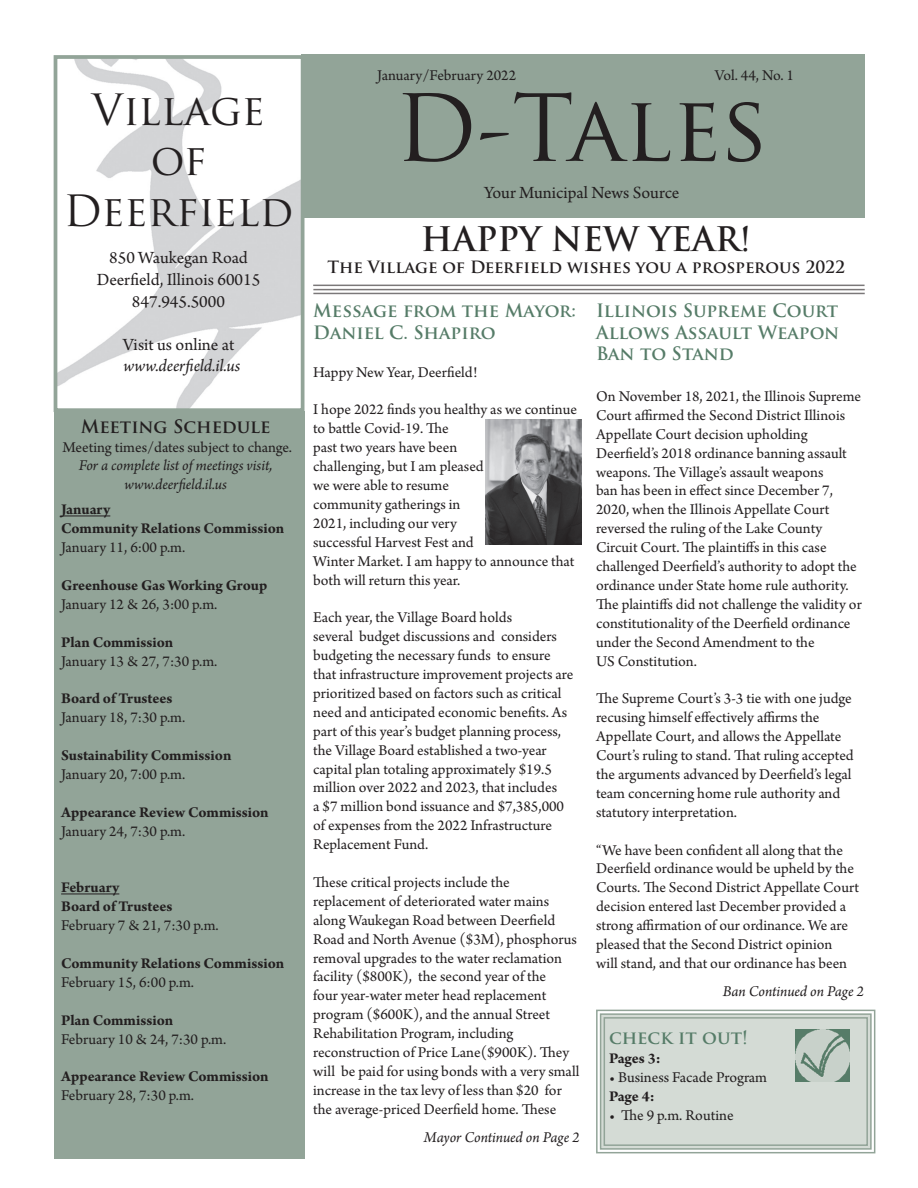
<style>
.page{position:relative;width:918px;height:1188px;background:#fff}
.page>*{position:absolute;margin:0;border:0;box-sizing:border-box;transform-origin:0 0}
.t1{font:90px "Trajan Pro";color:#231f20}
.t2{font:42px/50.4px "Trajan Pro";color:#231f20;text-align:center}
.t3{font:700 33px "Trajan Pro";color:#231f20}
.t4{font:700 18px/21.6px "Trajan Pro";color:#567c68}
.t5{font:18px/21.6px "Arno Pro";color:#231f20;text-align:center}
.t6{font:italic 18px "Arno Pro";color:#231f20}
.t7{font:700 18px "Trajan Pro";color:#231f20}
.t8{font:700 16.5px "Trajan Pro";color:#231f20}
.t9{font:15.75px/18.9px "Arno Pro";color:#231f20}
.t10{font:700 15.75px/18.9px "Arno Pro";letter-spacing:-.005em;color:#231f20}
.t11{font:italic 15.75px/18.6px "Arno Pro";letter-spacing:-.005em;color:#231f20;text-align:center}
</style>
<div class="page">
<div style="left:302px;top:55px;width:563px;height:163px;background:#92a498"></div>
<div style="left:54px;top:411px;width:250px;height:748px;background:#92a498"></div>
<img style="left:59px;top:60px;width:240px;height:347px">
<div style="left:54px;top:55px;width:250px;height:357px;border:4px solid #92a498"></div>
<hr style="left:313px;top:293px;width:552px;height:1px;background:#231f20">
<hr style="left:313px;top:289px;width:552px;height:1px;background:#231f20">
<hr style="left:313px;top:285px;width:552px;height:1px;background:#231f20">
<img style="left:486px;top:420px;width:96px;height:124px">
<svg style="left:596px;top:1009px;width:280px;height:145px;background:#d3dad4"></svg>
<div style="left:600px;top:1013px;width:272px;height:137px;border:2px solid #92a498"></div>
<div style="left:604px;top:1017px;width:264px;height:129px;border:2px solid #92a498"></div>
<img style="left:796px;top:1030px;width:54px;height:51px">
<hr style="left:61px;top:516px;width:49px;height:1px;background:#231f20">
<hr style="left:61px;top:894px;width:58px;height:1px;background:#231f20">
<h2 class="t2" style="left:63px;top:84px;width:232px">Village of<br>Deerfield</h2>
<p class="t5" style="left:97px;top:248px;width:165px">850 Waukegan Road<br>Deerfield, Illinois 60015<br>847.945.5000</p>
<p class="t5" style="left:123px;top:335px;width:113px">Visit us online at</p>
<p class="t6" style="left:124px;top:356px;width:118px">www.deerfield.il.us</p>
<p class="t7" style="left:81px;top:416px;width:191px">Meeting Schedule</p>
<p class="t9" style="left:63px;top:439px;width:231px">Meeting times/dates subject to change.</p>
<p class="t11" style="left:79px;top:457px;width:195px">For a complete list of meetings visit, www.deerfield.il.us</p>
<p class="t10" style="left:61px;top:501px;width:225px">January<br>Community Relations Commission</p>
<p class="t9" style="left:61px;top:539px;width:126px">January 11, 6:00 p.m.</p>
<p class="t10" style="left:61px;top:577px;width:208px">Greenhouse Gas Working Group</p>
<p class="t9" style="left:61px;top:596px;width:158px">January 12 &amp; 26, 3:00 p.m.</p>
<p class="t10" style="left:61px;top:633px;width:114px">Plan Commission</p>
<p class="t9" style="left:61px;top:652px;width:158px">January 13 &amp; 27, 7:30 p.m.</p>
<p class="t10" style="left:61px;top:690px;width:113px">Board of Trustees</p>
<p class="t9" style="left:61px;top:709px;width:126px">January 18, 7:30 p.m.</p>
<p class="t10" style="left:61px;top:747px;width:172px">Sustainability Commission</p>
<p class="t9" style="left:61px;top:766px;width:126px">January 20, 7:00 p.m.</p>
<p class="t10" style="left:61px;top:803px;width:209px">Appearance Review Commission</p>
<p class="t9" style="left:61px;top:822px;width:126px">January 24, 7:30 p.m.</p>
<p class="t10" style="left:61px;top:879px;width:113px">February<br>Board of Trustees</p>
<p class="t9" style="left:61px;top:917px;width:159px">February 7 &amp; 21, 7:30 p.m.</p>
<p class="t10" style="left:61px;top:955px;width:225px">Community Relations Commission</p>
<p class="t9" style="left:61px;top:974px;width:134px">February 15, 6:00 p.m.</p>
<p class="t10" style="left:61px;top:1011px;width:114px">Plan Commission</p>
<p class="t9" style="left:61px;top:1030px;width:167px">February 10 &amp; 24, 7:30 p.m.</p>
<p class="t10" style="left:61px;top:1068px;width:209px">Appearance Review Commission</p>
<p class="t9" style="left:61px;top:1087px;width:134px">February 28, 7:30 p.m.</p>
<p class="t9" style="left:377px;top:66px;width:141px">January/February 2022</p>
<p class="t9" style="left:715px;top:66px;width:81px">Vol. 44, No. 1</p>
<h1 class="t1" style="left:394px;top:71px;width:376px">D-Tales</h1>
<p class="t5" style="left:484px;top:182px;width:197px">Your Municipal News Source</p>
<h3 class="t3" style="left:421px;top:218px;width:331px">HAPPY NEW YEAR!</h3>
<p class="t8" style="left:327px;top:257px;width:519px">The Village of Deerfield wishes you a prosperous 2022</p>
<p class="t4" style="left:313px;top:300px;width:264px">Message from the Mayor:<br>Daniel C. Shapiro</p>
<p class="t9" style="left:313px;top:363px;width:166px">Happy New Year, Deerfield!</p>
<p class="t9" style="left:313px;top:401px;width:265px">I hope 2022 finds you healthy as we continue to battle Covid-19. The<br>past two years have been<br>challenging, but I am pleased<br>we were able to resume<br>community gatherings in<br>2021, including our very<br>successful Harvest Fest and<br>Winter Market. I am happy to announce that both will return this year.</p>
<p class="t9" style="left:313px;top:609px;width:262px">Each year, the Village Board holds<br>several budget discussions and considers budgeting the necessary funds to ensure that infrastructure improvement projects are prioritized based on factors such as critical need and anticipated economic benefits. As part of this year’s budget planning process, the Village Board established a two-year capital plan totaling approximately $19.5 million over 2022 and 2023, that includes<br>a $7 million bond issuance and $7,385,000 of expenses from the 2022 Infrastructure Replacement Fund.</p>
<p class="t9" style="left:313px;top:874px;width:268px">These critical projects include the replacement of deteriorated water mains along Waukegan Road between Deerfield Road and North Avenue ($3M), phosphorus removal upgrades to the water reclamation facility ($800K), the second year of the<br>four year-water meter head replacement program ($600K), and the annual Street Rehabilitation Program, including reconstruction of Price Lane($900K). They will be paid for using bonds with a very small increase in the tax levy of less than $20 for the average-priced Deerfield home. These</p>
<p class="t11" style="left:424px;top:1129px;width:157px">Mayor Continued on Page 2</p>
<p class="t4" style="left:596px;top:300px;width:245px;text-align:justify">Illinois Supreme Court Allows Assault Weapon Ban to Stand</p>
<p class="t9" style="left:596px;top:388px;width:267px">On November 18, 2021, the Illinois Supreme Court affirmed the Second District Illinois Appellate Court decision upholding Deerfield’s 2018 ordinance banning assault weapons. The Village’s assault weapons<br>ban has been in effect since December 7, 2020, when the Illinois Appellate Court reversed the ruling of the Lake County Circuit Court. The plaintiffs in this case challenged Deerfield’s authority to adopt the ordinance under State home rule authority.<br>The plaintiffs did not challenge the validity or constitutionality of the Deerfield ordinance under the Second Amendment to the<br>US Constitution.</p>
<p class="t9" style="left:596px;top:690px;width:259px">The Supreme Court’s 3-3 tie with one judge recusing himself effectively affirms the Appellate Court, and allows the Appellate Court’s ruling to stand. That ruling accepted the arguments advanced by Deerfield’s legal team concerning home rule authority and statutory interpretation.</p>
<p class="t9" style="left:596px;top:841px;width:264px">“We have been confident all along that the Deerfield ordinance would be upheld by the Courts. The Second District Appellate Court decision entered last December provided a strong affirmation of our ordinance. We are pleased that the Second District opinion<br>will stand, and that our ordinance has been</p>
<p class="t11" style="left:723px;top:983px;width:143px">Ban Continued on Page 2</p>
<p class="t4" style="left:609px;top:1027px;width:140px">check it out!</p>
<p class="t10" style="left:609px;top:1049px;width:53px">Pages 3:</p>
<p class="t9" style="left:609px;top:1068px;width:160px">• Business Facade Program</p>
<p class="t10" style="left:609px;top:1087px;width:47px">Page 4:</p>
<p class="t9" style="left:609px;top:1106px;width:126px">• The 9 p.m. Routine</p>
</div>
